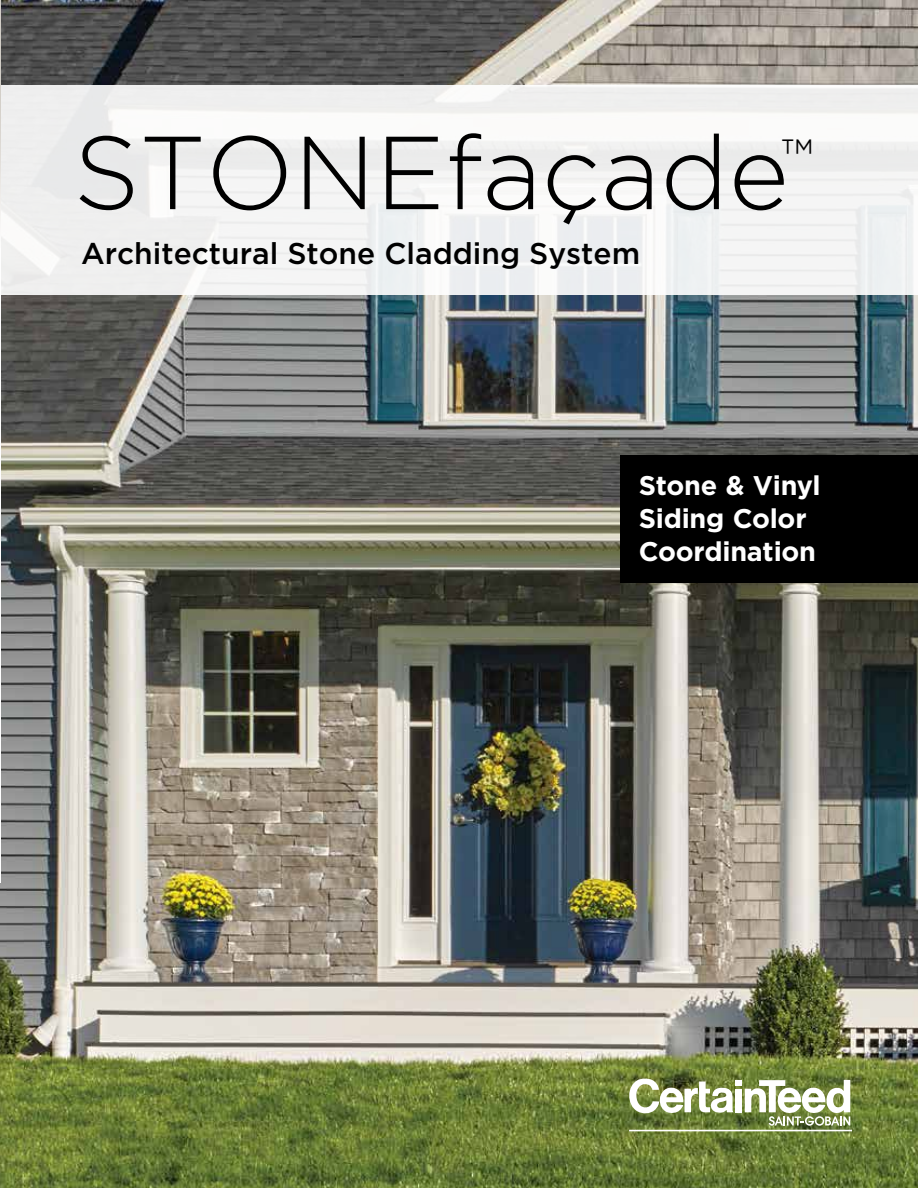
<style>
.page{position:relative;width:918px;height:1188px;background:#fff}
.page>*{position:absolute;margin:0;border:0;box-sizing:border-box;transform-origin:0 0}
.t1{font:300 103.5px "Gotham";color:#000}
.t2{font:300 46.5px "Gotham";color:#000}
.t3{font:500 30px "Gotham";color:#000}
.t4{font:700 27px/33px "Gotham";letter-spacing:-.01em;color:#fff}
</style>
<div class="page">
<img style="left:0;top:0;width:918px;height:1188px">
<div style="left:620px;top:456px;width:298px;height:127px;background:#000"></div>
<div style="left:0;top:85px;width:918px;height:210px;background:#f0f1f1"></div>
<svg style="left:629px;top:1079px;width:221px;height:47px"></svg>
<hr style="left:629px;top:1130px;width:223px;height:1px;background:#fff">
<img style="left:0;top:0;width:1px;height:883px">
<h1 class="t1" style="left:73px;top:107px;width:717px">STONEfaçade</h1>
<h2 class="t2" style="left:781px;top:126px;width:34px">™</h2>
<p class="t3" style="left:81px;top:236px;width:561px">Architectural Stone Cladding System</p>
<p class="t4" style="left:639px;top:468px;width:183px">Stone &amp; Vinyl<br>Siding Color<br>Coordination</p>
</div>
